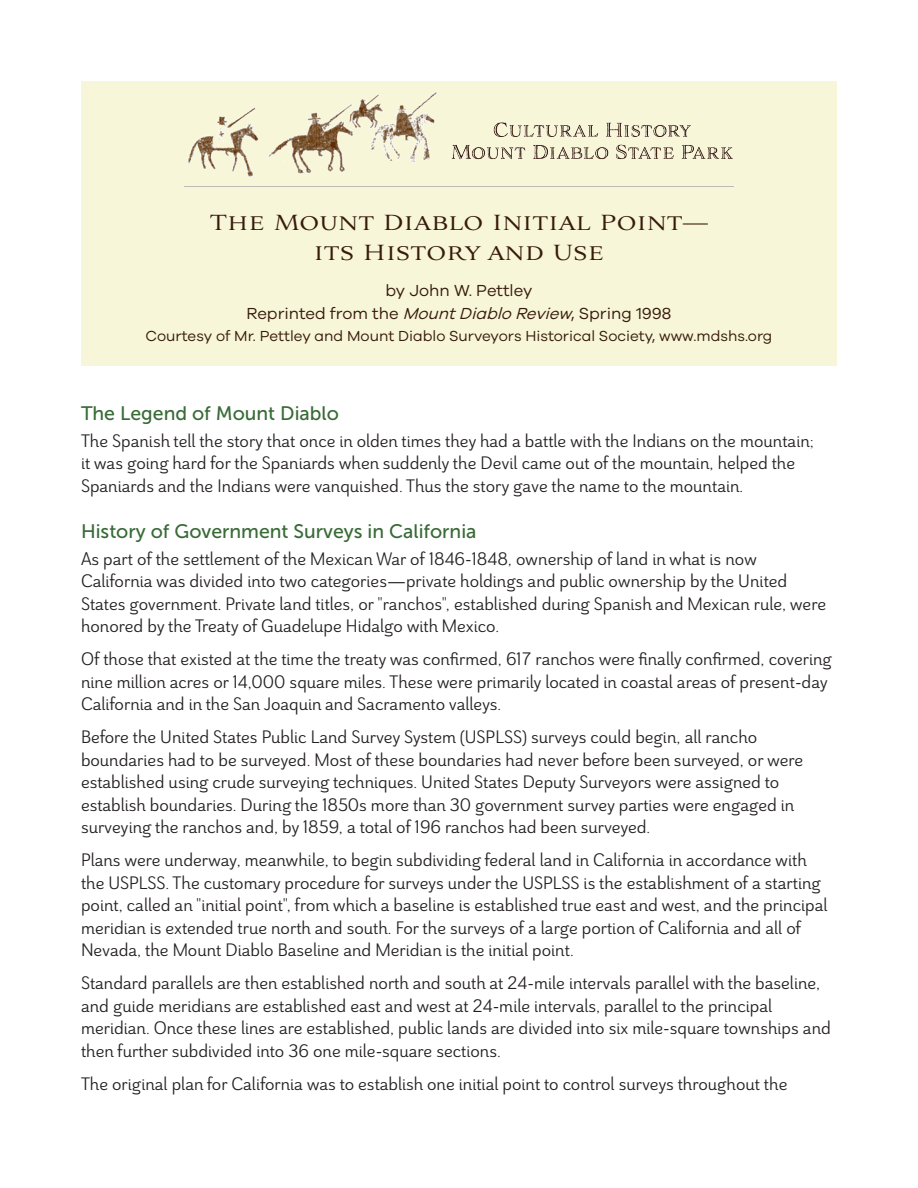
<style>
.page{position:relative;width:918px;height:1188px;background:#fff}
.page>*{position:absolute;margin:0;border:0;box-sizing:border-box;transform-origin:0 0}
.t1{font:25.5px "Questal Small Caps";color:#371b0b}
.t2{font:19.5px "Museo Sans 500";color:#386a36}
.t3{font:18px/22.5px "Grn D Nor Reg";color:#231f20}
.t4{font:16.5px "Galano Grotesque";color:#371b0b}
.t5{font:15px "Galano Grotesque";color:#371b0b}
.s1{font-style:italic}
</style>
<div class="page">
<div style="left:81px;top:81px;width:756px;height:284px;background:#f7f6d9"></div>
<img style="left:184px;top:91px;width:550px;height:96px">
<p class="t1" style="left:210px;top:206px;width:500px">The Mount Diablo Initial Point—</p>
<p class="t1" style="left:314px;top:237px;width:292px">its History and Use</p>
<p class="t4" style="left:386px;top:281px;width:148px">by John W. Pettley</p>
<p class="t4" style="left:246px;top:303px;width:427px">Reprinted from the <span class="s1">MountDiablo Review</span>, Spring 1998</p>
<p class="t5" style="left:146px;top:327px;width:628px">Courtesy of Mr. Pettley and Mount Diablo Surveyors Historical Society, www.mdshs.org</p>
<p class="t2" style="left:81px;top:402px;width:259px">The Legend of Mount Diablo</p>
<p class="t3" style="left:81px;top:430px;width:734px">The Spanish tell the story that once in olden times they had a battle with the Indians on the mountain; it was going hard for the Spaniards when suddenly the Devil came out of the mountain, helped the<br>Spaniards and the Indians were vanquished. Thus the story gave the name to the mountain.</p>
<p class="t2" style="left:81px;top:520px;width:397px">History of Government Surveys in California</p>
<p class="t3" style="left:81px;top:548px;width:747px">As part of the settlement of the Mexican War of 1846-1848, ownership of land in what is now California was divided into two categories—private holdings and public ownership by the United States government. Private land titles, or "ranchos", established during Spanish and Mexican rule, were honored by the Treaty of Guadelupe Hidalgo with Mexico.</p>
<p class="t3" style="left:81px;top:649px;width:753px">Of those that existed at the time the treaty was confirmed, 617 ranchos were finally confirmed, covering nine million acres or 14,000 square miles. These were primarily located in coastal areas of present-day<br>California and in the San Joaquin and Sacramento valleys.</p>
<p class="t3" style="left:81px;top:727px;width:724px">Before the United States Public Land Survey System (USPLSS) surveys could begin, all rancho boundaries had to be surveyed. Most of these boundaries had never before been surveyed, or were established using crude surveying techniques. United States Deputy Surveyors were assigned to establish boundaries. During the 1850s more than 30 government survey parties were engaged in surveying the ranchos and, by 1859, a total of 196 ranchos had been surveyed.</p>
<p class="t3" style="left:81px;top:850px;width:748px">Plans were underway, meanwhile, to begin subdividing federal land in California in accordance with the USPLSS. The customary procedure for surveys under the USPLSS is the establishment of a starting point, called an "initial point", from which a baseline is established true east and west, and the principal meridian is extended true north and south. For the surveys of a large portion of California and all of Nevada, the Mount Diablo Baseline and Meridian is the initial point.</p>
<p class="t3" style="left:81px;top:973px;width:751px">Standard parallels are then established north and south at 24-mile intervals parallel with the baseline, and guide meridians are established east and west at 24-mile intervals, parallel to the principal meridian. Once these lines are established, public lands are divided into six mile-square townships and then further subdivided into 36 one mile-square sections.</p>
<p class="t3" style="left:81px;top:1073px;width:708px">The original plan for California was to establish one initial point to control surveys throughout the</p>
</div>
